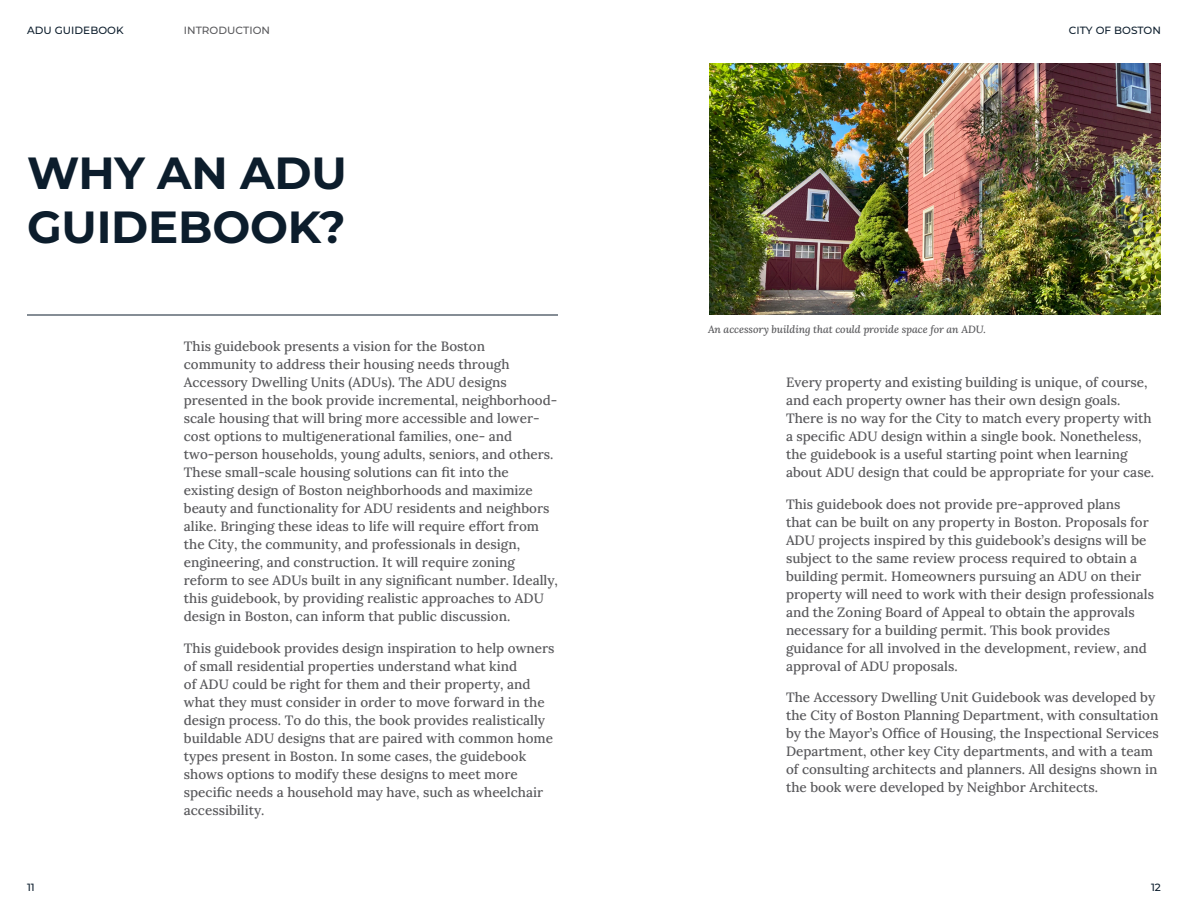
<style>
.page{position:relative;width:1188px;height:918px;background:#fff}
.page>*{position:absolute;margin:0;border:0;box-sizing:border-box;transform-origin:0 0}
.Heading_30{font:100 45px/54px "Montserrat";letter-spacing:-.005em;color:#0c1d2c}
.Body{font:13.5px/18px "Lora";color:#58585b}
.Annotation{font:italic 10.5px "Lora";letter-spacing:-.005em;color:#58585b}
.t1{font:500 10.5px "Montserrat";letter-spacing:.005em;color:#0c1d2c}
.t2{font:500 10.5px "Montserrat";color:#58585b}
</style>
<div class="page">
<hr style="left:27px;top:315px;width:531px;height:1px;background:#0c1d2c">
<img style="left:710px;top:63px;width:451px;height:252px">
<p class="t1" style="left:27px;top:23px;width:98px">ADU GUIDEBOOK</p>
<p class="t2" style="left:184px;top:23px;width:35px">INTRODUCTION</p>
<p class="t1" style="left:1069px;top:23px;width:94px">CITY OF BOSTON</p>
<p class="Heading_30" style="left:27px;top:145px;width:321px">WHY AN ADU<br>GUIDEBOOK?</p>
<p class="Body" style="left:184px;top:336px;width:376px">This guidebook presents a vision for the Boston community to address their housing needs through Accessory Dwelling Units (ADUs). The ADU designs presented in the book provide incremental, neighborhood&shy;scale housing that will bring more accessible and lower&shy;cost options to multigenerational families, one- and two-person households, young adults, seniors, and others.<br>These small-scale housing solutions can fit into the existing design of Boston neighborhoods and maximize beauty and functionality for ADU residents and neighbors alike. Bringing these ideas to life will require effort from the City, the community, and professionals in design, engineering, and construction. It will require zoning reform to see ADUs built in any significant number. Ideally, this guidebook, by providing realistic approaches to ADU design in Boston, can inform that public discussion.</p>
<p class="Body" style="left:184px;top:638px;width:372px">This guidebook provides design inspiration to help owners of small residential properties understand what kind<br>of ADU could be right for them and their property, and what they must consider in order to move forward in the design process. To do this, the book provides realistically buildable ADU designs that are paired with common home types present in Boston. In some cases, the guidebook shows options to modify these designs to meet more specific needs a household may have, such as wheelchair accessibility.</p>
<p class="Annotation" style="left:708px;top:322px;width:279px">An accessory building that could provide space for an ADU.</p>
<p class="Body" style="left:786px;top:372px;width:370px">Every property and existing building is unique, of course, and each property owner has their own design goals.<br>There is no way for the City to match every property with a specific ADU design within a single book. Nonetheless, the guidebook is a useful starting point when learning about ADU design that could be appropriate for your case.</p>
<p class="Body" style="left:786px;top:494px;width:370px">This guidebook does not provide pre-approved plans<br>that can be built on any property in Boston. Proposals for ADU projects inspired by this guidebook’s designs will be subject to the same review process required to obtain a building permit. Homeowners pursuing an ADU on their property will need to work with their design professionals and the Zoning Board of Appeal to obtain the approvals necessary for a building permit. This book provides guidance for all involved in the development, review, and approval of ADU proposals.</p>
<p class="Body" style="left:786px;top:687px;width:374px">The Accessory Dwelling Unit Guidebook was developed by the City of Boston Planning Department, with consultation by the Mayor’s Office of Housing, the Inspectional Services Department, other key City departments, and with a team of consulting architects and planners. All designs shown in the book were developed by Neighbor Architects.</p>
<p class="t1" style="left:27px;top:880px;width:9px">11</p>
<p class="t1" style="left:1151px;top:880px;width:11px">12</p>
</div>
